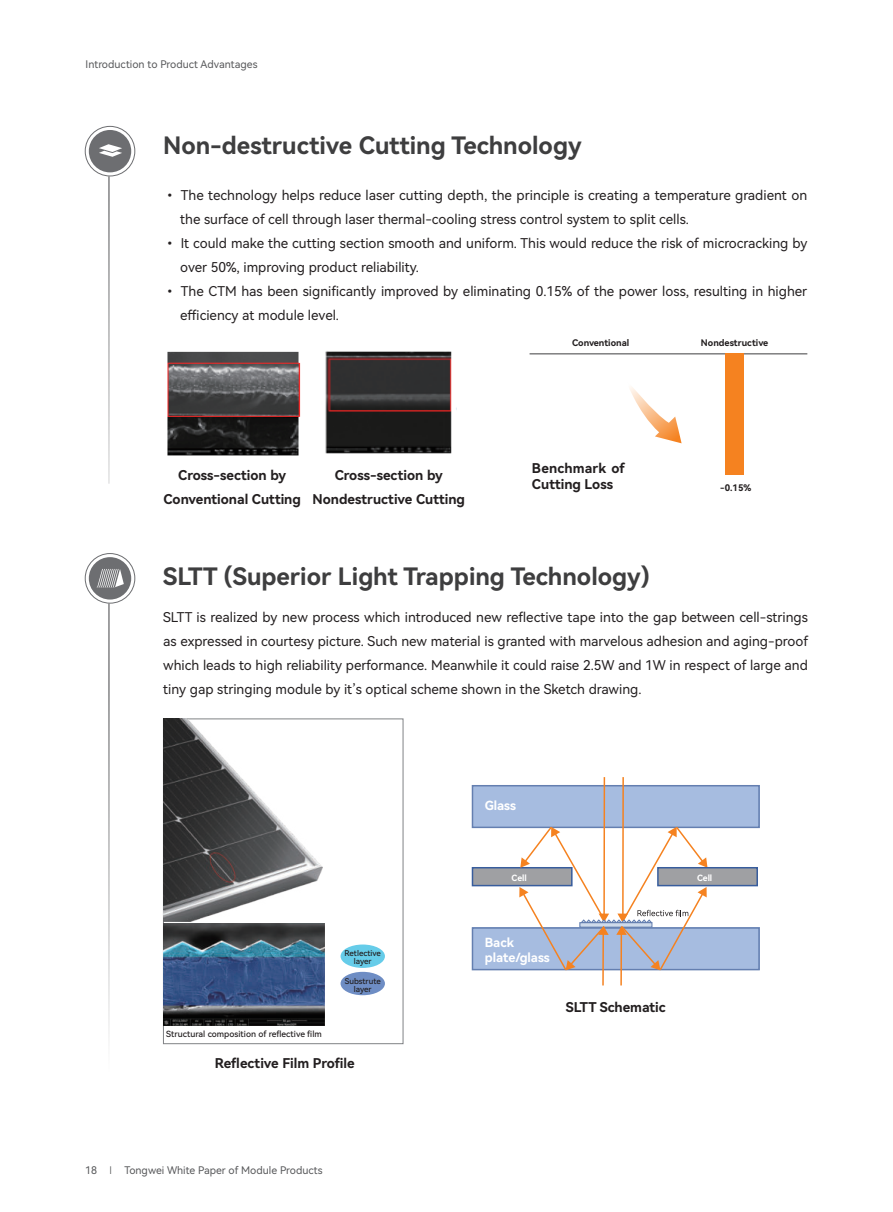
<style>
.page{position:relative;width:893px;height:1212px;background:#fff}
.page>*{position:absolute;margin:0;border:0;box-sizing:border-box;transform-origin:0 0}
.t1{font:24px "Harmony OS Sans SC Bold";color:#3e3e3f}
.t2{font:13.5px/24px "Harmony OS Sans SC";color:#231f20}
.t3{font:13.5px/24px "Harmony OS Sans SC Bold";color:#231f20;text-align:center}
.t4{font:12.6px/15.1px "Harmony OS Sans SC Bold";color:#fff}
.t5{font:10.5px "Harmony OS Sans SC";color:#57585a}
.t6{font:9.15px "Harmony OS Sans SC Bold";color:#231f20}
.t7{font:8.7px "Harmony OS Sans SC Bold";color:#fff}
.t8{font:8.55px "Harmony OS Sans SC Medium";color:#231f20}
.t9{font:7.95px/8.4px "Harmony OS Sans SC Medium";color:#231f20;text-align:center}
.s1{font-family:"Harmony OS Sans SC Light";color:#434445}
</style>
<div class="page">
<div style="left:89px;top:130px;width:42px;height:42px;background:#6d6e71;border-radius:50%"></div>
<div style="left:89px;top:557px;width:42px;height:42px;background:#6d6e71;border-radius:50%"></div>
<div style="left:85px;top:553px;width:50px;height:50px;border:1px solid #6d6e71;border-radius:50%"></div>
<div style="left:85px;top:126px;width:50px;height:50px;border:1px solid #6d6e71;border-radius:50%"></div>
<hr style="left:108px;top:603px;width:2px;height:513px;background:#57585a">
<hr style="left:108px;top:176px;width:2px;height:308px;background:#57585a">
<svg style="left:97px;top:569px;width:27px;height:18px"></svg>
<svg style="left:630px;top:387px;width:52px;height:56px"></svg>
<svg style="left:99px;top:144px;width:23px;height:13px"></svg>
<img style="left:167px;top:351px;width:134px;height:105px">
<img style="left:325px;top:351px;width:127px;height:103px">
<hr style="left:530px;top:354px;width:277px;height:1px;background:#3e3e3f">
<div style="left:725px;top:354px;width:19px;height:121px;background:#f58220"></div>
<div style="left:341px;top:944px;width:44px;height:24px;background:#66cce9;border-radius:50%"></div>
<div style="left:341px;top:972px;width:44px;height:23px;background:#6e8dc4;border-radius:50%"></div>
<div style="left:472px;top:785px;width:287px;height:42px;background:#a6bce0"></div>
<div style="left:472px;top:785px;width:288px;height:43px;border:2px solid #647fb0"></div>
<div style="left:472px;top:928px;width:287px;height:42px;background:#a6bce0"></div>
<div style="left:472px;top:927px;width:288px;height:43px;border:2px solid #647fb0"></div>
<div style="left:472px;top:867px;width:100px;height:19px;background:#9fa0a3"></div>
<div style="left:472px;top:867px;width:101px;height:19px;border:2px solid #385d9d"></div>
<hr style="left:622px;top:777px;width:2px;height:138px;background:#f58220">
<hr style="left:620px;top:933px;width:2px;height:52px;background:#f58220">
<hr style="left:602px;top:933px;width:2px;height:52px;background:#f58220">
<hr style="left:603px;top:777px;width:2px;height:138px;background:#f58220">
<svg style="left:519px;top:825px;width:188px;height:146px"></svg>
<div style="left:658px;top:867px;width:99px;height:19px;background:#9fa0a3"></div>
<div style="left:657px;top:867px;width:101px;height:19px;border:2px solid #385d9d"></div>
<img style="left:163px;top:719px;width:160px;height:203px">
<img style="left:163px;top:923px;width:162px;height:102px">
<p class="t5" style="left:86px;top:60px;width:173px">Introduction to Product Advantages</p>
<h1 class="t1" style="left:163px;top:129px;width:420px">Non-destructive Cutting Technology</h1>
<p class="t2" style="left:180px;top:184px;width:628px;text-indent:-17px">• The technology helps reduce laser cutting depth, the principle is creating a temperature gradient on the surface of cell through laser thermal-cooling stress control system to split cells.</p>
<p class="t2" style="left:180px;top:232px;width:629px;text-indent:-17px">• It could make the cutting section smooth and uniform. This would reduce the risk of microcracking by over 50%, improving product reliability.</p>
<p class="t2" style="left:180px;top:279px;width:629px;text-indent:-17px">• The CTM has been significantly improved by eliminating 0.15% of the power loss, resulting in higher efÏciency at module level.</p>
<p class="t6" style="left:572px;top:336px;width:59px">Conventional</p>
<p class="t6" style="left:701px;top:336px;width:69px">Nondestructive</p>
<p class="t3" style="left:163px;top:463px;width:139px">Cross-section by<br>Conventional Cutting</p>
<p class="t3" style="left:313px;top:463px;width:154px">Cross-section by<br>Nondestructive Cutting</p>
<p class="t3" style="left:532px;top:460px;width:94px;line-height:16.2px;text-align:left">Benchmark of<br>Cutting Loss</p>
<p class="t6" style="left:720px;top:481px;width:33px">-0.15%</p>
<h1 class="t1" style="left:163px;top:560px;width:488px">SLTT (Superior Light Trapping Technology)</h1>
<p class="t2" style="left:163px;top:605px;width:646px;text-align:justify">SLTT is realized by new process which introduced new reflective tape into the gap between cell-strings as expressed in courtesy picture. Such new material is granted with marvelous adhesion and aging-proof which leads to high reliability performance. Meanwhile it could raise 2.5W and 1W in respect of large and tiny gap stringing module by it’s optical scheme shown in the Sketch drawing.</p>
<p class="t4" style="left:485px;top:797px;width:33px">Glass</p>
<p class="t8" style="left:166px;top:1028px;width:157px">Structural composition of reflective film</p>
<p class="t9" style="left:344px;top:950px;width:38px">Retlective layer</p>
<p class="t9" style="left:345px;top:977px;width:37px">Substrute layer</p>
<p class="t3" style="left:215px;top:1051px;width:141px">Reflective Film Profile</p>
<p class="t5" style="left:85px;top:1162px;width:239px">18 <span class="s1">Ｉ</span> Tongwei White Paper of Module Products</p>
<p class="t7" style="left:512px;top:871px;width:17px">Cell</p>
<p class="t7" style="left:697px;top:871px;width:17px">Cell</p>
<p class="t4" style="left:485px;top:935px;width:67px">Back plate/glass</p>
<p class="t3" style="left:566px;top:995px;width:101px">SLTT Schematic</p>
</div>
